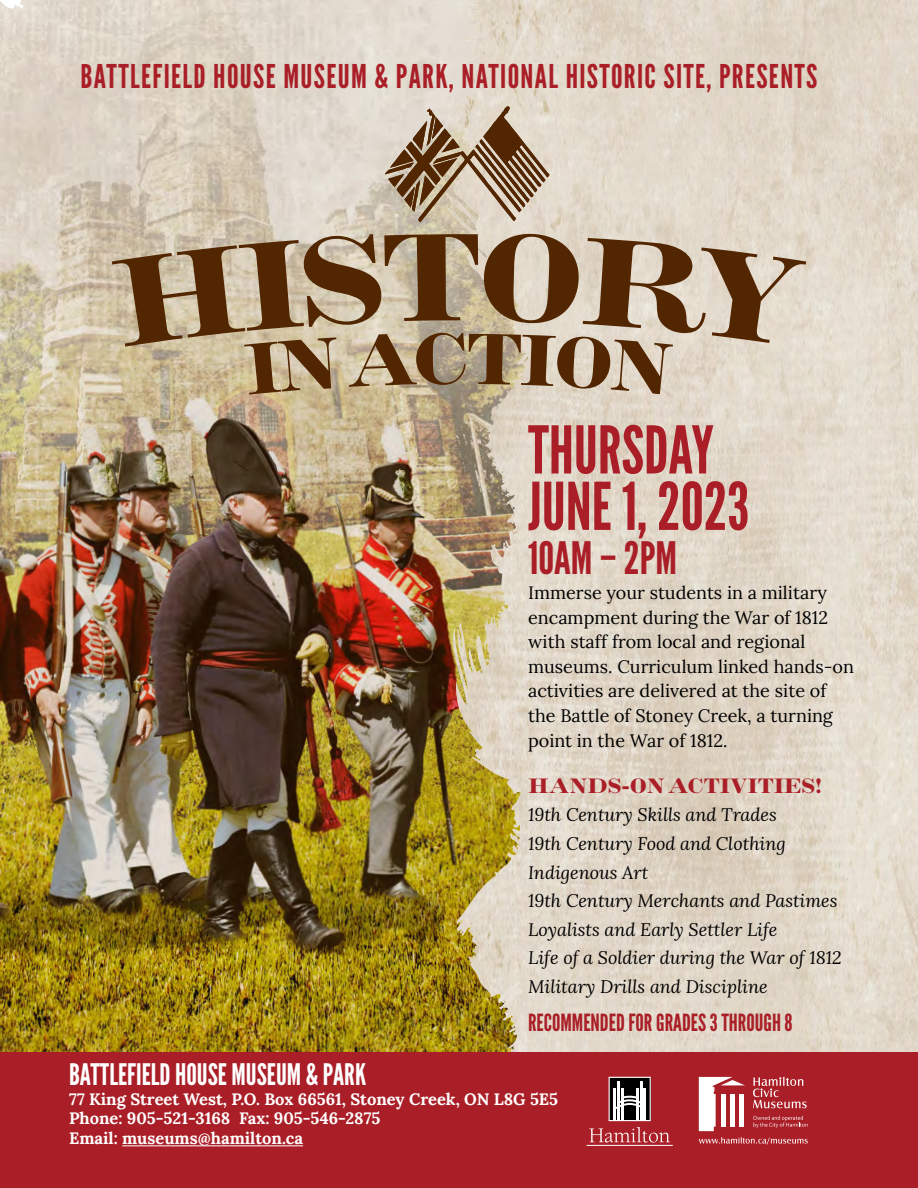
<style>
.page{position:relative;width:918px;height:1188px;background:#fff}
.page>*{position:absolute;margin:0;border:0;box-sizing:border-box;transform-origin:0 0}
.t1{font:65.7px/56.4px "League Gothic";color:#aa1f27}
.t2{font:44.7px "League Gothic";color:#aa1f27}
.t3{font:32.7px "League Gothic";letter-spacing:.04em;color:#aa1f27}
.t4{font:29.7px "League Gothic";color:#fff}
.t5{font:23.7px "League Gothic";color:#aa1f27}
.t6{font:700 20.7px "Inflex MT Std";color:#aa1f27}
.t7{font:18px/24.6px "Lora";color:#000}
.t8{font:italic 18px/28.7px "Lora";color:#000}
.t9{font:700 16.5px/19.8px "Lora";color:#fff}
</style>
<div class="page">
<img style="left:530px;top:0;width:388px;height:1052px">
<img style="left:346px;top:0;width:184px;height:1052px">
<img style="left:0;top:0;width:346px;height:1052px">
<div style="left:0;top:1052px;width:918px;height:136px;background:#aa1f27"></div>
<hr style="left:122px;top:1145px;width:181px;height:1px;background:#fff">
<div style="left:609px;top:1077px;width:41px;height:44px;background:#000"></div>
<div style="left:609px;top:1077px;width:42px;height:44px;border:1px solid #fff"></div>
<hr style="left:618px;top:1082px;width:2px;height:39px;background:#fff">
<hr style="left:614px;top:1088px;width:2px;height:33px;background:#fff">
<hr style="left:621px;top:1088px;width:2px;height:33px;background:#fff">
<hr style="left:640px;top:1082px;width:2px;height:39px;background:#fff">
<hr style="left:636px;top:1088px;width:3px;height:33px;background:#fff">
<hr style="left:644px;top:1088px;width:2px;height:33px;background:#fff">
<svg style="left:616px;top:1096px;width:28px;height:14px"></svg>
<hr style="left:587px;top:1145px;width:86px;height:1px;background:#fff">
<svg style="left:589px;top:1127px;width:81px;height:16px"></svg>
<svg style="left:699px;top:1137px;width:109px;height:7px"></svg>
<svg style="left:753px;top:1116px;width:55px;height:12px"></svg>
<svg style="left:699px;top:1077px;width:46px;height:54px"></svg>
<svg style="left:753px;top:1077px;width:54px;height:31px"></svg>
<svg style="left:385px;top:107px;width:165px;height:115px;background:#b19c85"></svg>
<svg style="left:112px;top:233px;width:694px;height:162px;background:#ac967b"></svg>
<h3 class="t3" style="left:81px;top:57px;width:738px">BATTLEFIELD HOUSE MUSEUM &amp; PARK, NATIONAL HISTORIC SITE, PRESENTS</h3>
<h1 class="t1" style="left:528px;top:423px;width:223px">THURSDAY<br>JUNE 1, 2023</h1>
<h2 class="t2" style="left:528px;top:533px;width:151px">10AM – 2PM</h2>
<p class="t7" style="left:528px;top:579px;width:327px">Immerse your students in a military encampment during the War of 1812 with staff from local and regional museums. Curriculum linked hands-on activities are delivered at the site of the Battle of Stoney Creek, a turning point in the War of 1812.</p>
<p class="t6" style="left:528px;top:774px;width:295px">HANDS-ON ACTIVITIES!</p>
<p class="t8" style="left:528px;top:800px;width:315px">19th Century Skills and Trades<br>19th Century Food and Clothing<br>Indigenous Art<br>19th Century Merchants and Pastimes<br>Loyalists and Early Settler Life<br>Life of a Soldier during the War of 1812<br>Military Drills and Discipline</p>
<h3 class="t5" style="left:528px;top:1009px;width:266px">RECOMMENDED FOR GRADES 3 THROUGH 8</h3>
<h3 class="t4" style="left:69px;top:1057px;width:299px">BATTLEFIELD HOUSE MUSEUM &amp; PARK</h3>
<p class="t9" style="left:69px;top:1088px;width:491px">77 King Street West, P.O. Box 66561, Stoney Creek, ON L8G 5E5<br>Phone: 905-521-3168 Fax: 905-546-2875<br>Email: museums@hamilton.ca</p>
</div>
